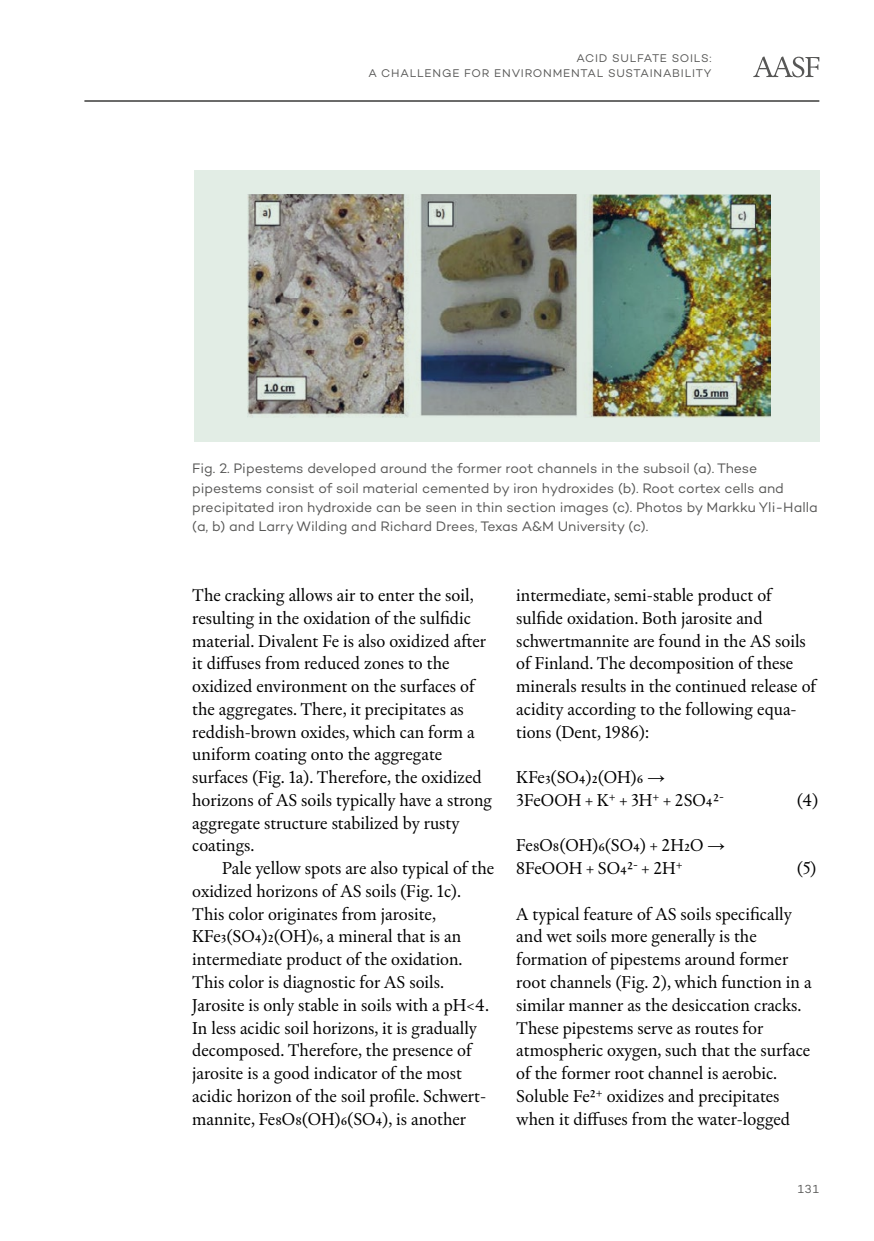
<style>
.page{position:relative;width:874px;height:1241px;background:#fff}
.page>*{position:absolute;margin:0;border:0;box-sizing:border-box;transform-origin:0 0}
.t1{font:17.5px/22.8px "Chassi S";color:#000}
.t2{font:14px/19.2px "Campton";letter-spacing:-.005em;color:#575756}
.t3{font:11.9px "Campton";color:#575756}
.t4{font:11.38px/15.8px "Campton";letter-spacing:.07em;color:#575756;text-align:right}
.s1{font-family:"Times New Roman";font-weight:700}
</style>
<div class="page">
<hr style="left:84px;top:100px;width:735px;height:2px;background:#575756">
<svg style="left:753px;top:56px;width:66px;height:21px"></svg>
<div style="left:194px;top:170px;width:625px;height:271px;background:#e2ede5"></div>
<img style="left:247px;top:194px;width:522px;height:223px">
<p class="t4" style="left:368px;top:50px;width:344px">ACID SULFATE SOILS:<br>A CHALLENGE FOR ENVIRONMENTAL SUSTAINABILITY</p>
<p class="t2" style="left:192px;top:458px;width:626px">Fig. 2. Pipestems developed around the former root channels in the subsoil (a). These pipestems consist of soil material cemented by iron hydroxides (b). Root cortex cells and precipitated iron hydroxide can be seen in thin section images (c). Photos by Markku Yli-Halla (a, b) and Larry Wilding and Richard Drees, Texas A&amp;M University (c).</p>
<p class="t1" style="left:192px;top:583px;width:301px">The cracking allows air to enter the soil, resulting in the oxidation of the sulfidic material. Divalent Fe is also oxidized after it diffuses from reduced zones to the oxidized environment on the surfaces of the aggregates. There, it precipitates as reddish-brown oxides, which can form a uniform coating onto the aggregate surfaces (Fig. 1a). Therefore, the oxidized horizons of AS soils typically have a strong aggregate structure stabilized by rusty coatings.</p>
<p class="t1" style="left:192px;top:856px;width:303px;text-indent:30px">Pale yellow spots are also typical of the oxidized horizons of AS soils (Fig. 1c).<br>This color originates from jarosite, KFe3(SO4)2(OH)6, a mineral that is an intermediate product of the oxidation.<br>This color is diagnostic for AS soils.<br>Jarosite is only stable in soils with a pH&lt;4.<br>In less acidic soil horizons, it is gradually decomposed. Therefore, the presence of jarosite is a good indicator of the most acidic horizon of the soil profile. Schwert&shy;mannite, Fe8O8(OH)6(SO4), is another</p>
<p class="t1" style="left:516px;top:583px;width:301px">intermediate, semi-stable product of sulfide oxidation. Both jarosite and schwertmannite are found in the AS soils of Finland. The decomposition of these minerals results in the continued release of acidity according to the following equa&shy;tions (Dent, 1986):</p>
<p class="t1" style="left:516px;top:765px;width:209px">KFe3(SO4)2(OH)6 <span class="s1">→<br></span>3FeOOH + K<sup>+</sup> + 3H<sup>+</sup> + 2SO42<sup>-</sup></p>
<p class="t1" style="left:796px;top:788px;width:23px">(4)</p>
<p class="t1" style="left:516px;top:834px;width:210px">Fe8O8(OH)6(SO4) + 2H2O <span class="s1">→<br></span>8FeOOH + SO42<sup>-</sup> + 2H<sup>+</sup></p>
<p class="t1" style="left:796px;top:856px;width:21px">(5)</p>
<p class="t1" style="left:516px;top:902px;width:297px">A typical feature of AS soils specifically and wet soils more generally is the formation of pipestems around former root channels (Fig. 2), which function in a similar manner as the desiccation cracks.<br>These pipestems serve as routes for atmospheric oxygen, such that the surface of the former root channel is aerobic.<br>Soluble Fe2<sup>+</sup> oxidizes and precipitates when it diffuses from the water-logged</p>
<p class="t3" style="left:797px;top:1181px;width:23px">131</p>
</div>
